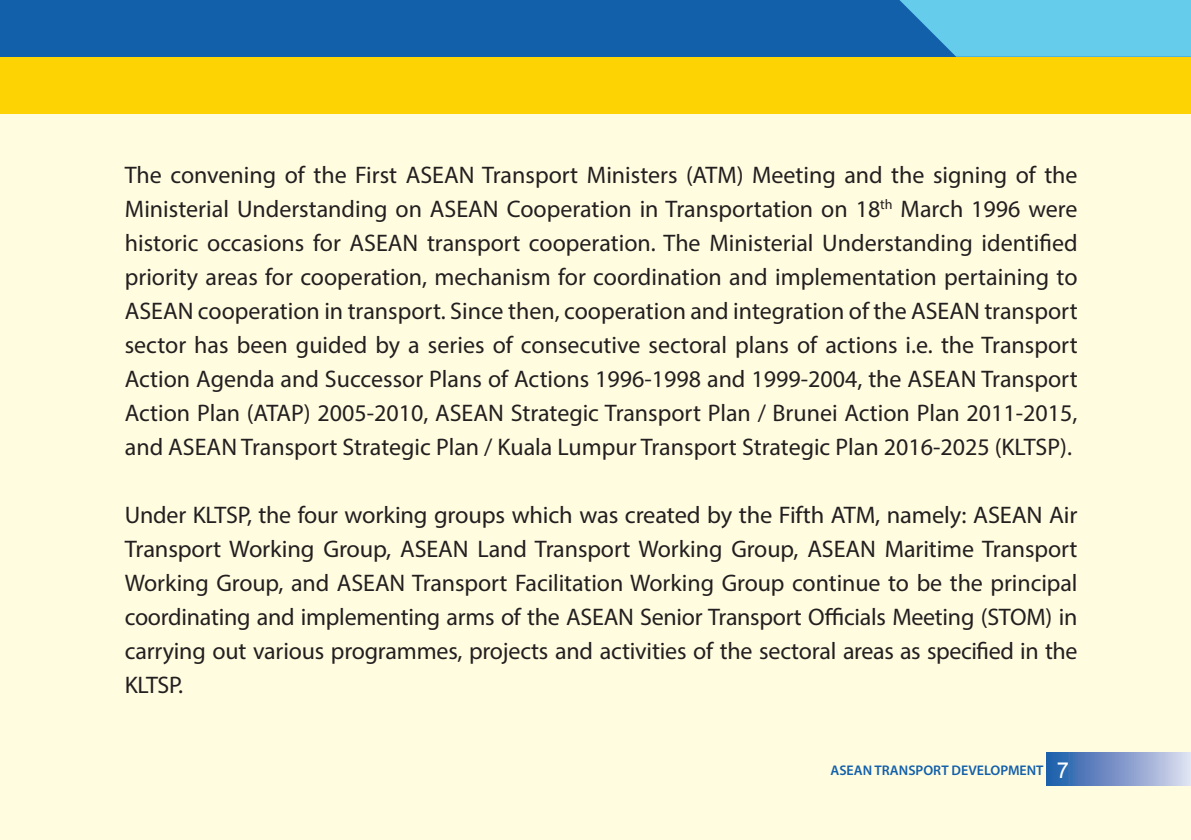
<style>
.page{position:relative;width:1191px;height:840px;background:#fff}
.page>*{position:absolute;margin:0;border:0;box-sizing:border-box;transform-origin:0 0}
.t1{font:24px/34px "Myriad Pro";letter-spacing:-.01em;color:#231f20;text-align:justify}
.t2{font:22px "Arial";color:#fff}
.t3{font:600 14px "Myriad Pro";color:#1360aa}
</style>
<div class="page">
<div style="left:0;top:0;width:1191px;height:839px;background:#fffce0"></div>
<div style="left:0;top:14px;width:1191px;height:100px;background:#fed304"></div>
<div style="left:0;top:0;width:1191px;height:57px;background:#1360aa"></div>
<svg style="left:899px;top:0;width:292px;height:57px;background:#5cc1e3"></svg>
<div style="left:1047px;top:751px;width:144px;height:34px;background:linear-gradient(to right,#1b57a7,#dfdbee)"></div>
<p class="t1" style="left:125px;top:157px;width:954px">The convening of the First ASEAN Transport Ministers (ATM) Meeting and the signing of the Ministerial Understanding on ASEAN Cooperation in Transportation on 18<sup>th</sup> March 1996 were historic occasions for ASEAN transport cooperation. The Ministerial Understanding identified priority areas for cooperation, mechanism for coordination and implementation pertaining to ASEAN cooperation in transport. Since then, cooperation and integration of the ASEAN transport sector has been guided by a series of consecutive sectoral plans of actions i.e. the Transport Action Agenda and Successor Plans of Actions 1996-1998 and 1999-2004, the ASEAN Transport Action Plan (ATAP) 2005-2010, ASEAN Strategic Transport Plan / Brunei Action Plan 2011-2015, and ASEAN Transport Strategic Plan / Kuala Lumpur Transport Strategic Plan 2016-2025 (KLTSP).</p>
<p class="t1" style="left:125px;top:497px;width:954px">Under KLTSP, the four working groups which was created by the Fifth ATM, namely: ASEAN Air Transport Working Group, ASEAN Land Transport Working Group, ASEAN Maritime Transport Working Group, and ASEAN Transport Facilitation Working Group continue to be the principal coordinating and implementing arms of the ASEAN Senior Transport Officials Meeting (STOM) in carrying out various programmes, projects and activities of the sectoral areas as specified in the KLTSP.</p>
<p class="t3" style="left:830px;top:760px;width:215px">ASEAN TRANSPORT DEVELOPMENT</p>
<p class="t2" style="left:1057px;top:755px;width:14px">7</p>
</div>
